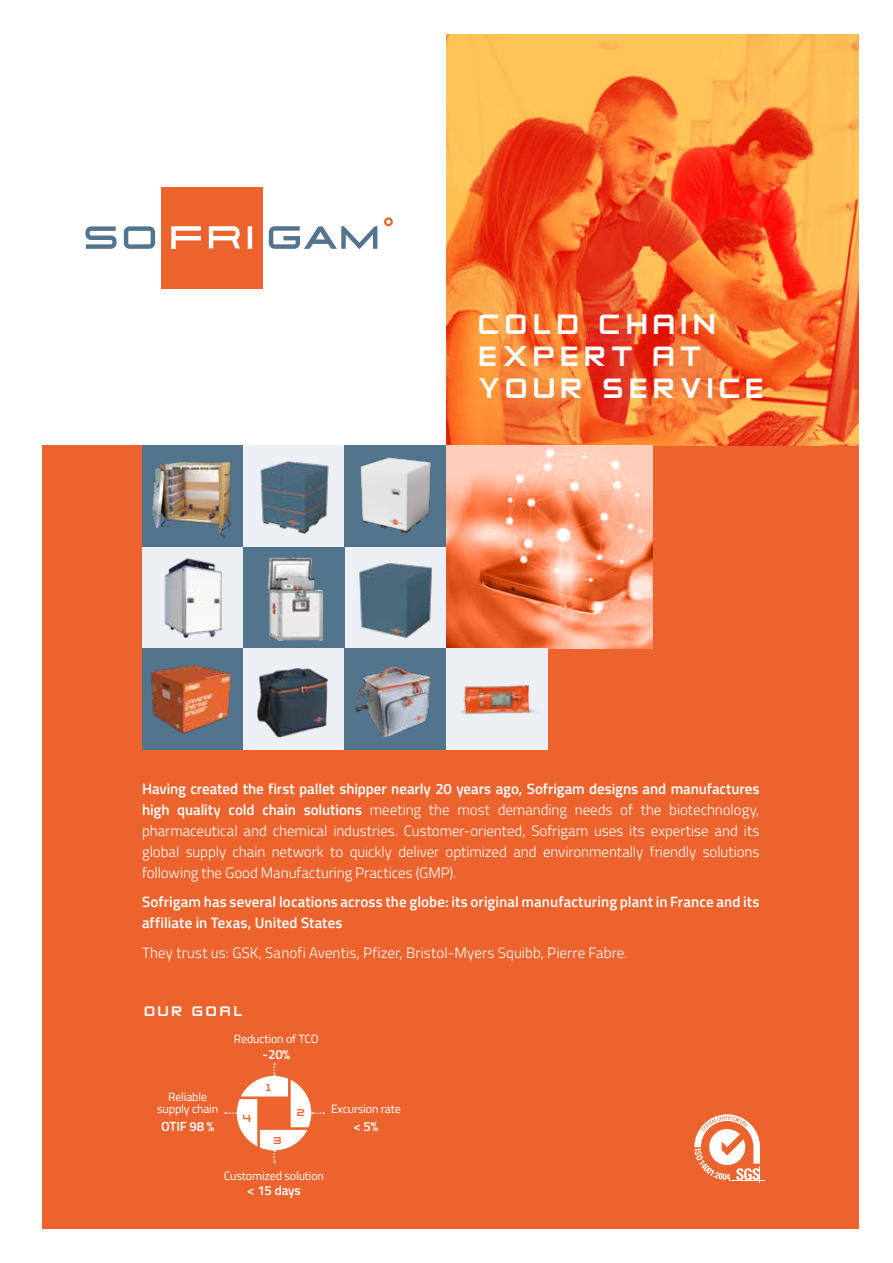
<style>
.page{position:relative;width:893px;height:1263px;background:#fff}
.page>*{position:absolute;margin:0;border:0;box-sizing:border-box;transform-origin:0 0}
.t1{font:33.6px/32px "Zero Twos";letter-spacing:.15em;color:#fff}
.t2{font:16.5px "Zero Twos";letter-spacing:.15em;color:#fff}
.t3{font:300 15px/21px "Titillium Web";letter-spacing:.005em;color:#fff;text-align:justify}
.t4{font:600 15px/21px "Titillium Web";letter-spacing:.005em;color:#fff}
.t5{font:600 13.35px "Titillium Web";letter-spacing:-.01em;color:#fff}
.t6{font:12px/12px "Titillium Web";letter-spacing:-.01em;color:#fff;text-align:center}
.t7{font:12px "Zero Twos";color:#ec632d}
.s1{font-weight:600}
</style>
<div class="page">
<div style="left:43px;top:446px;width:816px;height:783px;background:#ec632d"></div>
<svg style="left:446px;top:34px;width:413px;height:412px;background:#f57934"></svg>
<img style="left:446px;top:445px;width:207px;height:204px">
<hr style="left:729px;top:1180px;width:35px;height:1px;background:#fff">
<svg style="left:694px;top:1114px;width:66px;height:68px"></svg>
<div style="left:161px;top:187px;width:101px;height:102px;background:#ec632d"></div>
<svg style="left:171px;top:226px;width:30px;height:23px"></svg>
<svg style="left:248px;top:226px;width:4px;height:23px"></svg>
<svg style="left:209px;top:226px;width:31px;height:22px"></svg>
<svg style="left:269px;top:226px;width:108px;height:23px"></svg>
<svg style="left:124px;top:226px;width:31px;height:23px"></svg>
<svg style="left:85px;top:226px;width:32px;height:23px"></svg>
<svg style="left:384px;top:217px;width:9px;height:9px"></svg>
<svg style="left:225px;top:1063px;width:99px;height:100px"></svg>
<div style="left:142px;top:446px;width:101px;height:101px;background:#52748d"></div>
<img style="left:151px;top:462px;width:80px;height:76px">
<div style="left:243px;top:446px;width:102px;height:101px;background:#ecf0f4"></div>
<img style="left:260px;top:461px;width:69px;height:72px">
<div style="left:345px;top:446px;width:101px;height:101px;background:#52748d"></div>
<img style="left:360px;top:457px;width:71px;height:76px">
<div style="left:142px;top:547px;width:101px;height:101px;background:#ecf0f4"></div>
<img style="left:164px;top:558px;width:58px;height:80px">
<div style="left:345px;top:547px;width:101px;height:101px;background:#ecf0f4"></div>
<img style="left:359px;top:563px;width:73px;height:75px">
<div style="left:142px;top:648px;width:101px;height:102px;background:#52748d"></div>
<img style="left:151px;top:665px;width:80px;height:69px">
<div style="left:243px;top:547px;width:102px;height:101px;background:#52748d"></div>
<img style="left:267px;top:557px;width:57px;height:84px">
<div style="left:243px;top:648px;width:102px;height:102px;background:#ecf0f4"></div>
<img style="left:257px;top:668px;width:71px;height:69px">
<div style="left:345px;top:648px;width:101px;height:102px;background:#52748d"></div>
<img style="left:355px;top:666px;width:76px;height:71px">
<div style="left:446px;top:649px;width:101px;height:101px;background:#ecf0f4"></div>
<img style="left:460px;top:685px;width:76px;height:29px">
<h1 class="t1" style="left:478px;top:309px;width:288px">COLD CHAIN<br>EXPERT AT<br>YOUR SERVICE</h1>
<p class="t3" style="left:142px;top:777px;width:619px"><span class="s1">Having created the first pallet shipper nearly 20 years ago, Sofrigam designs and manufactures high quality cold chain solutions</span> meeting the most demanding needs of the biotechnology, pharmaceutical and chemical industries. Customer-oriented, Sofrigam uses its expertise and its global supply chain network to quickly deliver optimized and environmentally friendly solutions following the Good Manufacturing Practices (GMP).</p>
<p class="t4" style="left:142px;top:891px;width:619px">Sofrigam has several locations across the globe: its original manufacturing plant in France and its affiliate in Texas, United States</p>
<p class="t3" style="left:142px;top:941px;width:487px">They trust us: GSK, Sanofi Aventis, Pfizer, Bristol-Myers Squibb, Pierre Fabre.</p>
<p class="t2" style="left:144px;top:1003px;width:100px">OUR GOAL</p>
<p class="t6" style="left:234px;top:1032px;width:86px">Reduction of TCO</p>
<p class="t6" style="left:157px;top:1090px;width:62px">Reliable supply chain</p>
<p class="t5" style="left:161px;top:1117px;width:55px">OTIF 98 %</p>
<p class="t7" style="left:243px;top:1112px;width:10px">4</p>
<p class="t5" style="left:263px;top:1044px;width:29px">-20%</p>
<p class="t7" style="left:266px;top:1082px;width:6px">1</p>
<p class="t7" style="left:273px;top:1134px;width:10px">3</p>
<p class="t7" style="left:297px;top:1107px;width:9px">2</p>
<p class="t6" style="left:331px;top:1102px;width:71px">Excursion rate</p>
<p class="t5" style="left:354px;top:1117px;width:26px">&lt; 5%</p>
<p class="t6" style="left:224px;top:1169px;width:102px">Customized solution</p>
<p class="t5" style="left:247px;top:1180px;width:55px">&lt; 15 days</p>
</div>
